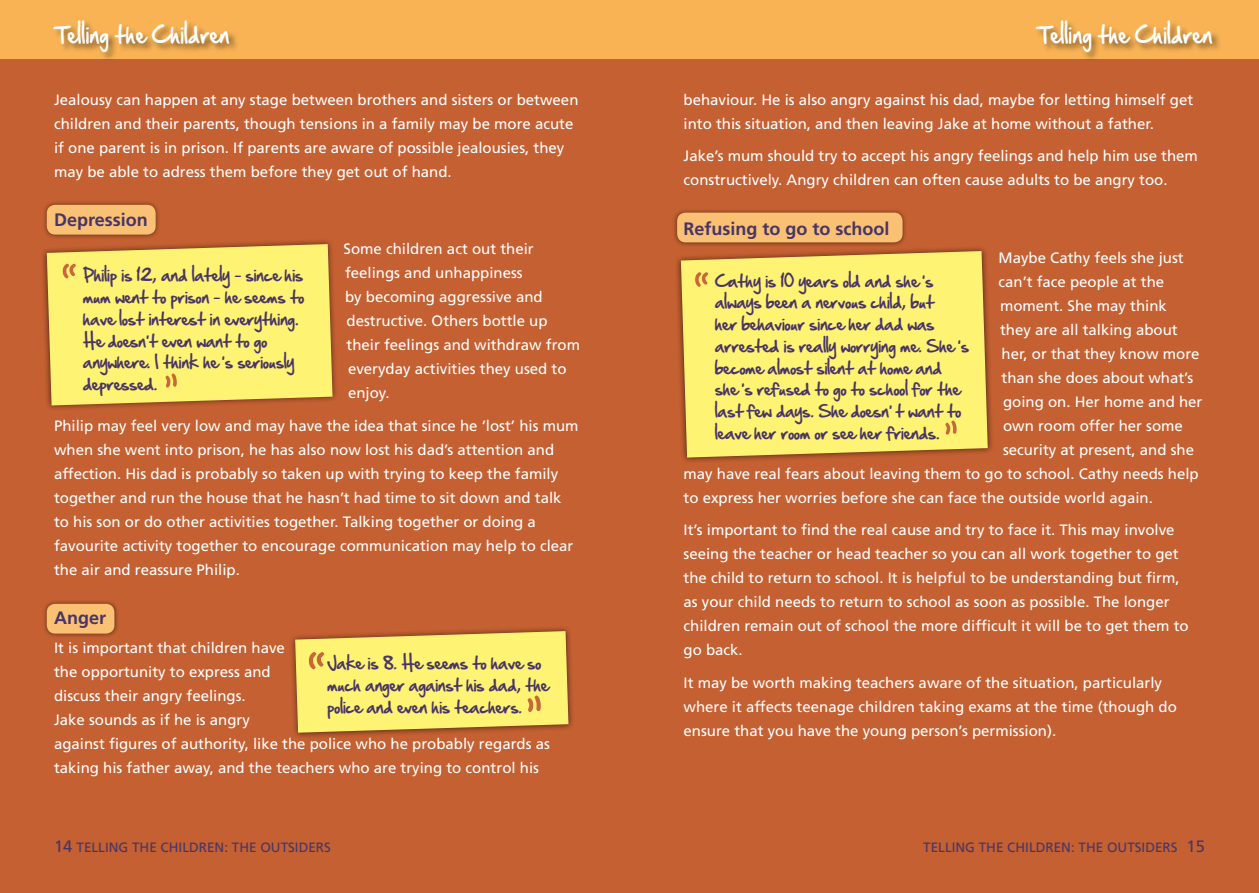
<style>
.page{position:relative;width:1259px;height:893px;background:#fff}
.page>*{position:absolute;margin:0;border:0;box-sizing:border-box;transform-origin:0 0}
.t1{font:90.45px "Promised Freedom";color:#c7673a}
.t2{font:76.8px "Promised Freedom";color:#c7673a}
.t3{font:21px "Hand Of Sean";letter-spacing:.025em;color:#fff;scale:.9 1}
.t4{font:700 18px "Frutiger";color:#483567}
.t5{font:15px/24px "Frutiger";color:#fff}
.t6{font:15px/21.8px "Hand Of Sean";color:#483567}
.t7{font:13.5px "Frutiger";color:#483567}
.s1{font-family:"Comic Sans MS";font-weight:700}
.s2{font-size:16.5px}
</style>
<div class="page">
<div style="left:0;top:59px;width:1259px;height:834px;background:#c46031"></div>
<div style="left:0;top:0;width:1259px;height:58px;background:#f9b355"></div>
<div style="left:53px;top:19px;width:186px;height:43px;background:#000;opacity:.44"></div>
<div style="left:1035px;top:19px;width:186px;height:43px;background:#000;opacity:.44"></div>
<div style="left:41px;top:238px;width:298px;height:174px;background:#000;opacity:.58"></div>
<svg style="left:47px;top:244px;width:285px;height:161px;background:#f9e86e"></svg>
<div style="left:289px;top:625px;width:285px;height:114px;background:#000;opacity:.58"></div>
<div style="left:42px;top:200px;width:118px;height:39px;background:#000;opacity:.47"></div>
<div style="left:47px;top:205px;width:109px;height:30px;background:#fac174;border-radius:9px"></div>
<div style="left:42px;top:599px;width:77px;height:39px;background:#000;opacity:.47"></div>
<div style="left:47px;top:604px;width:67px;height:30px;background:#fac174;border-radius:9px"></div>
<div style="left:672px;top:208px;width:235px;height:39px;background:#000;opacity:.47"></div>
<div style="left:677px;top:213px;width:225px;height:29px;background:#fac174;border-radius:9px"></div>
<div style="left:675px;top:245px;width:319px;height:218px;background:#000;opacity:.58"></div>
<svg style="left:681px;top:251px;width:306px;height:207px;background:#f9e86e"></svg>
<svg style="left:62px;top:263px;width:14px;height:16px"></svg>
<svg style="left:295px;top:631px;width:273px;height:102px;background:#f6e36b"></svg>
<svg style="left:695px;top:272px;width:14px;height:15px"></svg>
<h3 class="t3" style="left:54px;top:16px;width:196px">Telling the Children</h3>
<h3 class="t3" style="left:1037px;top:16px;width:196px">Telling the Children</h3>
<p class="t5" style="left:54px;top:88px;width:526px">Jealousy can happen at any stage between brothers and sisters or between children and their parents, though tensions in a family may be more acute if one parent is in prison. If parents are aware of possible jealousies, they may be able to adress them before they get out of hand.</p>
<p class="t4" style="left:54px;top:209px;width:95px">Depression</p>
<p class="t5" style="left:344px;top:237px;width:238px">Some children act out their feelings and unhappiness<br>by becoming aggressive and destructive. Others bottle up their feelings and withdraw from everyday activities they used to enjoy.</p>
<p class="t5" style="left:54px;top:414px;width:526px">Philip may feel very low and may have the idea that since he ‘lost’ his mum when she went into prison, he has also now lost his dad’s attention and affection. His dad is probably so taken up with trying to keep the family together and run the house that he hasn’t had time to sit down and talk to his son or do other activities together. Talking together or doing a favourite activity together to encourage communication may help to clear the air and reassure Philip.</p>
<p class="t4" style="left:54px;top:608px;width:54px">Anger</p>
<p class="t5" style="left:54px;top:636px;width:497px">It is important that children have<br>the opportunity to express and<br>discuss their angry feelings.<br>Jake sounds as if he is angry<br>against figures of authority, like the police who he probably regards as taking his father away, and the teachers who are trying to control his</p>
<p class="t6" style="left:83px;top:264px;width:223px">Philip is 12, and lately <span class="s1">–</span> since his mum went to prison <span class="s1">–</span> he seems to have lost interest in everything.<br>He doesn<span class="s1">’</span>t even want to go anywhere. I think he’<span class="s1">’</span>s seriously depressed.</p>
<h2 class="t2" style="left:162px;top:364px;width:19px">”</h2>
<p class="t6" style="left:327px;top:652px;width:223px">Jake is 8. He seems to have so much anger against his dad, the police and even his teachers.</p>
<h1 class="t1" style="left:524px;top:684px;width:22px">”</h1>
<p class="t5" style="left:683px;top:88px;width:511px">behaviour. He is also angry against his dad, maybe for letting himself get into this situation, and then leaving Jake at home without a father.</p>
<p class="t5" style="left:683px;top:144px;width:516px">Jake’s mum should try to accept his angry feelings and help him use them constructively. Angry children can often cause adults to be angry too.</p>
<p class="t4" style="left:683px;top:218px;width:207px">Refusing to go to school</p>
<p class="t5" style="left:998px;top:246px;width:187px">Maybe Cathy feels she just</p>
<p class="t5" style="left:998px;top:270px;width:167px">can’t face people at the</p>
<p class="t5" style="left:1000px;top:294px;width:168px">moment. She may think</p>
<p class="t5" style="left:1000px;top:318px;width:179px">they are all talking about</p>
<p class="t5" style="left:1001px;top:342px;width:199px">her, or that they know more</p>
<p class="t5" style="left:1001px;top:366px;width:193px">than she does about what’s</p>
<p class="t5" style="left:1003px;top:390px;width:201px">going on. Her home and her</p>
<p class="t5" style="left:1003px;top:414px;width:181px">own room offer her some</p>
<p class="t5" style="left:1003px;top:438px;width:192px">security at present, and she</p>
<p class="t5" style="left:683px;top:462px;width:517px">may have real fears about leaving them to go to school. Cathy needs help</p>
<p class="t5" style="left:683px;top:486px;width:471px">to express her worries before she can face the outside world again.</p>
<p class="t5" style="left:683px;top:518px;width:507px">It’s important to find the real cause and try to face it. This may involve seeing the teacher or head teacher so you can all work together to get the child to return to school. It is helpful to be understanding but firm, as your child needs to return to school as soon as possible. The longer children remain out of school the more difficult it will be to get them to go back.</p>
<p class="t5" style="left:683px;top:671px;width:495px">It may be worth making teachers aware of the situation, particularly where it affects teenage children taking exams at the time (though do ensure that you have the young person’s permission).</p>
<p class="t6" style="left:715px;top:270px;width:255px">Cathy is 10 years old and she’<span class="s1">’</span>s always been a nervous child, but<br>her behaviour since her dad was arrested is really worrying me. She’<span class="s1">’</span>s become almost silent at home and she’<span class="s1">’</span>s refused to go to school for the last few days. She doesn<span class="s1">’</span>’t want to leave her room or see her friends.</p>
<h2 class="t2" style="left:942px;top:411px;width:19px">”</h2>
<p class="t7" style="left:54px;top:840px;width:278px"><span class="s2">14</span> TELLING THE CHILDREN: THE OUTSIDERS</p>
<p class="t7" style="left:923px;top:840px;width:283px">TELLING THE CHILDREN: THE OUTSIDERS <span class="s2">15</span></p>
</div>
